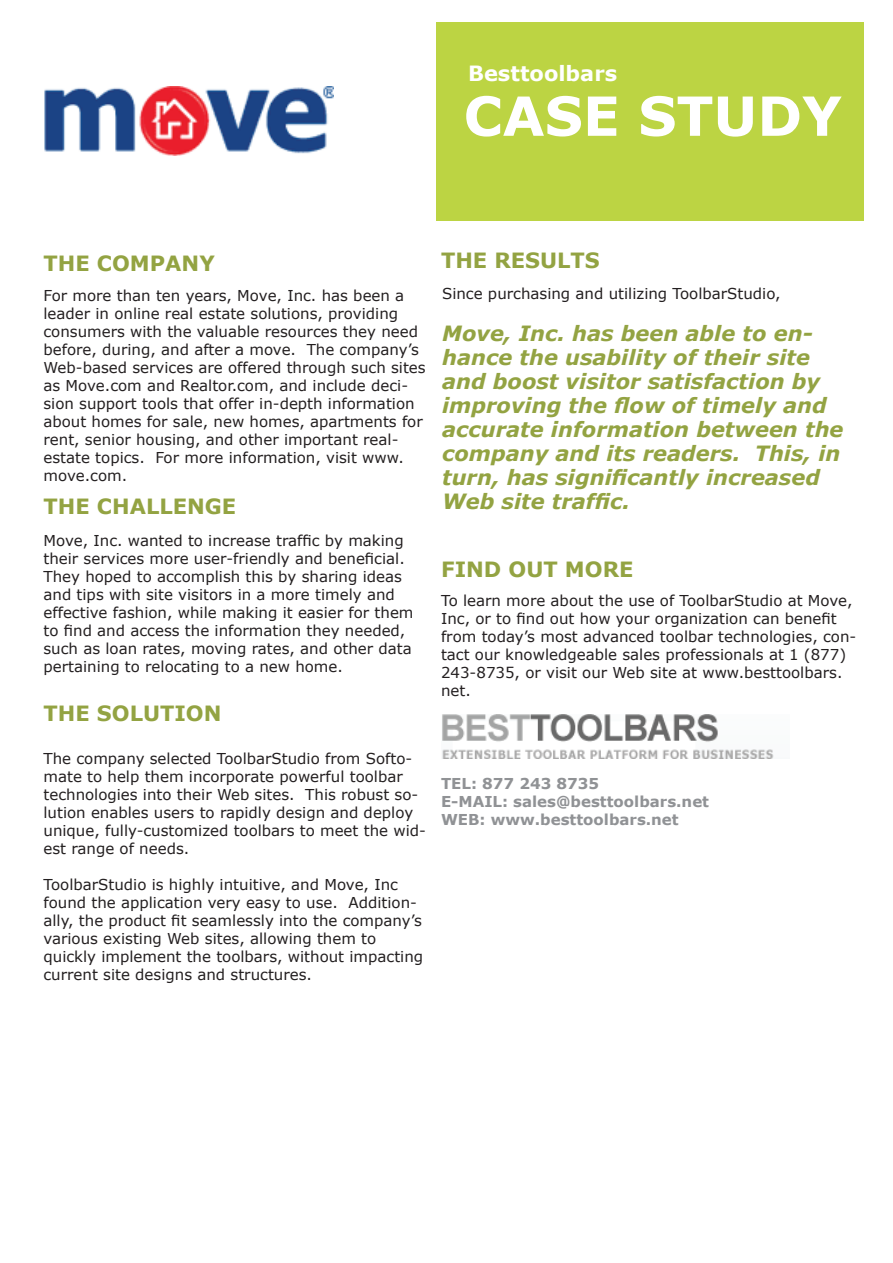
<style>
.page{position:relative;width:893px;height:1263px;background:#fff}
.page>*{position:absolute;margin:0;border:0;box-sizing:border-box;transform-origin:0 0}
.t1{font:700 54px "Verdana";color:#fff}
.t2{font:italic 700 21px/24px "Verdana";color:#93a342}
.t3{font:700 21px "Verdana";color:#93a342}
.t4{font:700 21px "Verdana";color:#fff}
.t5{font:15px/18px "Verdana";color:#231f20}
.t6{font:700 15px/18px "Verdana";color:#909295}
</style>
<div class="page">
<div style="left:436px;top:22px;width:428px;height:198px;background:#bcd443"></div>
<img style="left:442px;top:715px;width:332px;height:43px">
<img style="left:44px;top:86px;width:289px;height:69px">
<h2 class="t4" style="left:468px;top:60px;width:151px">Besttoolbars</h2>
<h1 class="t1" style="left:464px;top:82px;width:380px">CASE STUDY</h1>
<h2 class="t3" style="left:44px;top:250px;width:173px">The Company</h2>
<p class="t5" style="left:44px;top:286px;width:384px">For more than ten years, Move, Inc. has been a leader in online real estate solutions, providing consumers with the valuable resources they need before, during, and after a move. The company’s Web-based services are offered through such sites as Move.com and Realtor.com, and include deci&shy;sion support tools that offer in-depth information about homes for sale, new homes, apartments for rent, senior housing, and other important real&shy;estate topics. For more information, visit www. move.com.</p>
<h2 class="t3" style="left:44px;top:493px;width:191px">The Challe nge</h2>
<p class="t5" style="left:44px;top:531px;width:372px">Move, Inc. wanted to increase traffic by making their services more user-friendly and beneficial.<br>They hoped to accomplish this by sharing ideas and tips with site visitors in a more timely and effective fashion, while making it easier for them to find and access the information they needed, such as loan rates, moving rates, and other data pertaining to relocating to a new home.</p>
<h2 class="t3" style="left:44px;top:700px;width:180px">The Solution</h2>
<p class="t5" style="left:44px;top:749px;width:384px">The company selected ToolbarStudio from Softo&shy;mate to help them incorporate powerful toolbar technologies into their Web sites. This robust so&shy;lution enables users to rapidly design and deploy unique, fully-customized toolbars to meet the wid&shy;est range of needs.</p>
<p class="t5" style="left:44px;top:875px;width:381px">ToolbarStudio is highly intuitive, and Move, Inc found the application very easy to use. Addition&shy;ally, the product fit seamlessly into the company’s various existing Web sites, allowing them to quickly implement the toolbars, without impacting current site designs and structures.</p>
<h2 class="t3" style="left:441px;top:247px;width:86px">The Resu</h2>
<h2 class="t3" style="left:557px;top:247px;width:29px">lts</h2>
<p class="t5" style="left:442px;top:284px;width:340px">Since purchasing and utilizing ToolbarStudio,</p>
<p class="t2" style="left:442px;top:321px;width:403px">Move, Inc. has been able to en&shy;hance the usability of their site and boost visitor satisfaction by improving the flow of timely and accurate information between the company and its readers. This, in turn, has significantly increased<br>Web site traffic.</p>
<h2 class="t3" style="left:441px;top:556px;width:194px">FIN D OUT MORE</h2>
<p class="t5" style="left:441px;top:591px;width:417px">To learn more about the use of ToolbarStudio at Move, Inc, or to find out how your organization can benefit from today’s most advanced toolbar technologies, con&shy;tact our knowledgeable sales professionals at 1 (877)<br>243-8735, or visit our Web site at www.besttoolbars. net.</p>
<p class="t6" style="left:441px;top:774px;width:270px">TEL: 877 243 8735<br>E-MAIL: sales@besttoolbars.net<br>WEB: www.besttoolbars.net</p>
</div>
